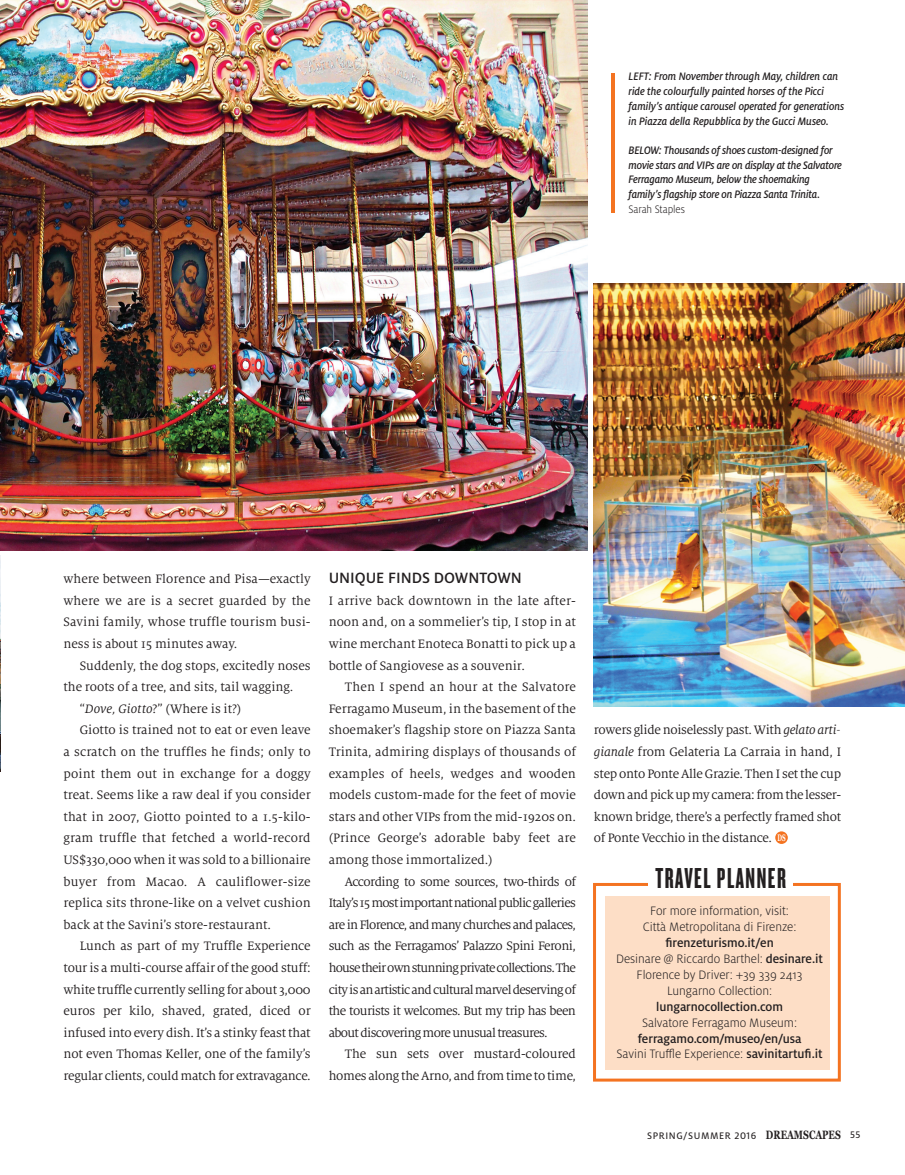
<style>
.page{position:relative;width:905px;height:1175px;background:#fff}
.page>*{position:absolute;margin:0;border:0;box-sizing:border-box;transform-origin:0 0}
.t1{font:30px "Knockout 67 Full Bantamwt";letter-spacing:.05em;color:#231f20}
.t2{font:500 16.5px "Milo OT";letter-spacing:-.005em;color:#231f20}
.t3{font:13.5px/21.6px "Milo Serif OT";color:#231f20;text-align:justify}
.t4{font:300 13.5px/15.9px "Milo OT";letter-spacing:-.005em;color:#231f20;text-align:center}
.t5{font:13.5px/21.6px "Milo Serif OT";letter-spacing:-.02em;color:#231f20;text-align:right}
.t6{font:500 13.5px/15.9px "Milo OT";letter-spacing:-.005em;color:#231f20;text-align:center}
.t7{font:italic 500 12px/14.7px "Milo OT";letter-spacing:-.02em;color:#231f20;scale:.92 1}
.t8{font:10.5px "Milo OT Text";letter-spacing:.06em;color:#231f20}
.t9{font:700 9.45px "Georgia";color:#fff;scale:.59 1}
.s1{font-style:normal}
.s2{font-weight:300;font-style:normal}
.s3{font-style:italic}
.s4{font-weight:500}
.s5{font-weight:300}
.s6{font-family:"Georgia";font-weight:700;font-size:12px}
</style>
<div class="page">
<img style="left:0;top:0;width:587px;height:551px">
<img style="left:0;top:555px;width:1px;height:216px">
<div style="left:593px;top:883px;width:247px;height:198px;border:3px solid #f47321"></div>
<div style="left:605px;top:896px;width:224px;height:173px;background:#fddec6"></div>
<div style="left:648px;top:863px;width:144px;height:31px;background:#fff"></div>
<div style="left:775px;top:831px;width:12px;height:13px;background:#f47321;border-radius:50%"></div>
<hr style="left:611px;top:73px;width:3px;height:140px;background:#f47321">
<img style="left:593px;top:284px;width:311px;height:422px">
<p class="t7" style="left:628px;top:70px;width:236px">LEFT: From November through May, children can ride the colourfully painted horses of the Picci family’s antique carousel operated for generations in Piazza della Repubblica by the Gucci Museo.</p>
<p class="t7" style="left:628px;top:144px;width:233px">BELOW: Thousands of shoes custom-designed for movie stars and VIPs are on display at the Salvatore Ferragamo Museum, below the shoemaking family’s flagship store on Piazza Santa Trinita<span class="s1">.<br></span><span class="s2">Sarah Staples</span></p>
<p class="t3" style="left:63px;top:569px;width:249px">where between Florence and Pisa—exactly where we are is a secret guarded by the Savini family, whose truffle tourism busi&shy;ness is about 15 minutes away.</p>
<p class="t3" style="left:80px;top:655px;width:232px">Suddenly, the dog stops, excitedly noses</p>
<p class="t3" style="left:63px;top:677px;width:231px">the roots of a tree, and sits, tail wagging.</p>
<p class="t3" style="left:80px;top:698px;width:163px">“<span class="s3">Dove, Giotto</span>?” (Where is it?)</p>
<p class="t3" style="left:80px;top:720px;width:232px">Giotto is trained not to eat or even leave</p>
<p class="t3" style="left:63px;top:741px;width:249px">a scratch on the truffles he finds; only to</p>
<p class="t3" style="left:63px;top:763px;width:249px">point them out in exchange for a doggy</p>
<p class="t3" style="left:63px;top:785px;width:249px">treat. Seems like a raw deal if you consider</p>
<p class="t3" style="left:63px;top:806px;width:249px">that in 2007, Giotto pointed to a 1.5-kilo-</p>
<p class="t3" style="left:63px;top:828px;width:249px">gram truffle that fetched a world-record</p>
<p class="t3" style="left:63px;top:849px;width:249px">US$330,000 when it was sold to a billionaire</p>
<p class="t3" style="left:63px;top:871px;width:249px">buyer from Macao. A cauliflower-size</p>
<p class="t3" style="left:63px;top:893px;width:249px">replica sits throne-like on a velvet cushion</p>
<p class="t3" style="left:63px;top:914px;width:209px">back at the Savini’s store-restaurant.</p>
<p class="t3" style="left:80px;top:936px;width:232px">Lunch as part of my Truffle Experience</p>
<p class="t3" style="left:63px;top:957px;width:249px">tour is a multi-course affair of the good stuff:</p>
<p class="t5" style="left:63px;top:979px;width:249px">white truffle currently selling for about 3,000</p>
<p class="t3" style="left:63px;top:1001px;width:249px">euros per kilo, shaved, grated, diced or</p>
<p class="t3" style="left:63px;top:1022px;width:249px">infused into every dish. It’s a stinky feast that</p>
<p class="t3" style="left:63px;top:1044px;width:249px">not even Thomas Keller, one of the family’s</p>
<p class="t5" style="left:63px;top:1065px;width:249px">regular clients, could match for extravagance.</p>
<p class="t2" style="left:329px;top:572px;width:195px">UNIQUE FINDS DOWNTOWN</p>
<p class="t3" style="left:329px;top:590px;width:249px">I arrive back downtown in the late after&shy;noon and, on a sommelier’s tip, I stop in at wine merchant Enoteca Bonatti to pick up a bottle of Sangiovese as a souvenir.</p>
<p class="t3" style="left:329px;top:677px;width:249px;text-indent:16px">Then I spend an hour at the Salvatore Ferragamo Museum, in the basement of the shoemaker’s flagship store on Piazza Santa Trinita, admiring displays of thousands of examples of heels, wedges and wooden models custom-made for the feet of movie stars and other VIPs from the mid-1920s on. (Prince George’s adorable baby feet are among those immortalized.)</p>
<p class="t3" style="left:329px;top:871px;width:249px;text-indent:16px">According to some sources, two-thirds of Italy’s 15 most important national public galleries are in Florence, and many churches and palaces, such as the Ferragamos’ Palazzo Spini Feroni, house their own stunning private collections. The city is an artistic and cultural marvel deserving of the tourists it welcomes. But my trip has been about discovering more unusual treasures.</p>
<p class="t5" style="left:329px;top:1044px;width:249px">The sun sets over mustard-coloured homes along the Arno, and from time to time,</p>
<p class="t3" style="left:594px;top:720px;width:249px">rowers glide noiselessly past. With <span class="s3">gelato arti&shy;gianale</span> from Gelateria La Carraia in hand, I step onto Ponte Alle Grazie. Then I set the cup down and pick up my camera: from the lesser&shy;known bridge, there’s a perfectly framed shot of Ponte Vecchio in the distance.</p>
<h1 class="t1" style="left:655px;top:867px;width:132px">TRAVEL PLANNER</h1>
<p class="t4" style="left:642px;top:904px;width:155px">For more information, visit:<br>Città Metropolitana di Firenze:</p>
<p class="t4" style="left:616px;top:935px;width:208px"><span class="s4">firenzeturismo.it/en<br></span>Desinare @ Riccardo Barthel: <span class="s4">desinare.it<br></span>Florence by Driver: +39 339 2413<br>Lungarno Collection:</p>
<p class="t6" style="left:656px;top:999px;width:128px">lungarnocollection.com</p>
<p class="t4" style="left:642px;top:1015px;width:156px">Salvatore Ferragamo Museum:</p>
<p class="t6" style="left:616px;top:1031px;width:208px">ferragamo.com/museo/en/usa<br><span class="s5">Savini Truffle Experience:</span> savinitartufi.it</p>
<p class="t9" style="left:777px;top:832px;width:16px">DS</p>
<p class="t8" style="left:647px;top:1131px;width:215px">SPRING/SUMMER 2016 <span class="s6">DREAMSCAPES</span> 55</p>
</div>
